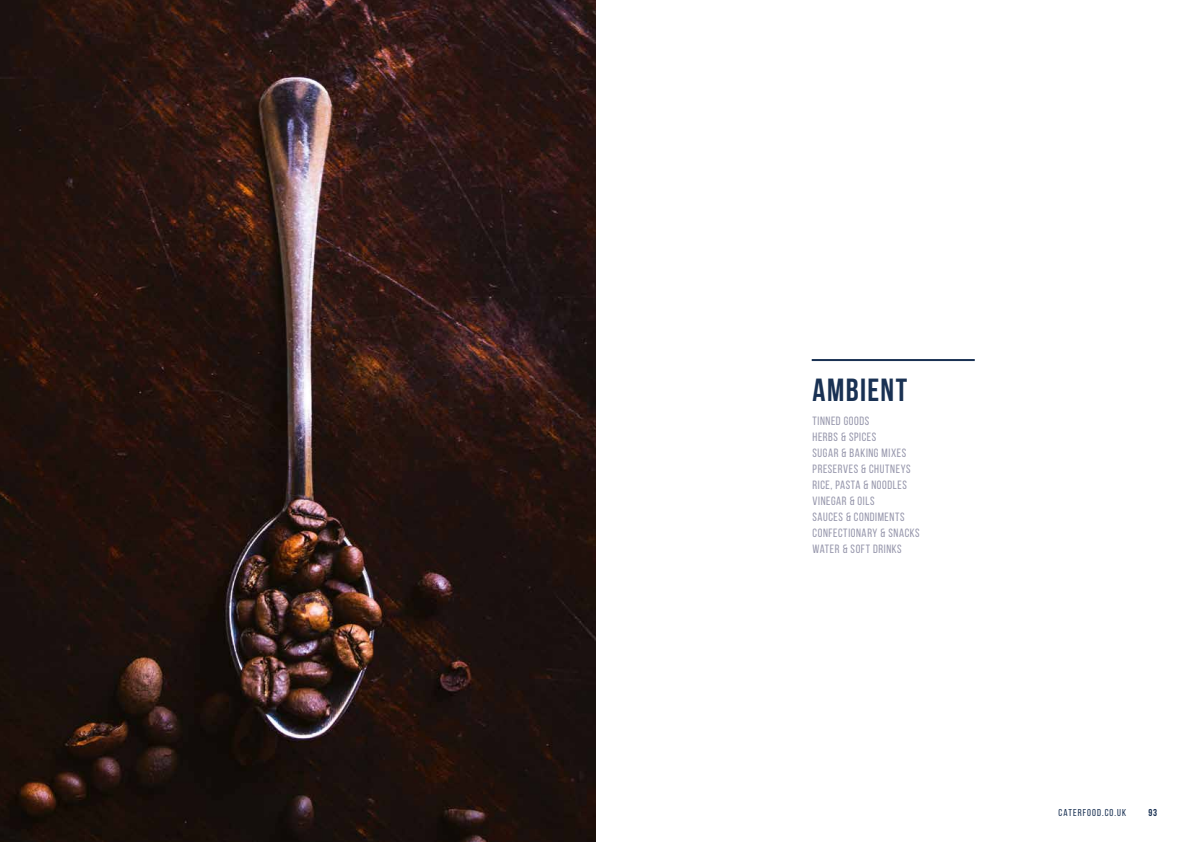
<style>
.page{position:relative;width:1191px;height:842px;background:#fff}
.page>*{position:absolute;margin:0;border:0;box-sizing:border-box;transform-origin:0 0}
.t1{font:700 32px "Bebas Neue";letter-spacing:.04em;color:#193153}
.t2{font:12px/16px "Bebas Neue";letter-spacing:.05em;color:#9898ad}
.t3{font:10px "Bebas Neue";letter-spacing:.105em;color:#193153}
.t4{font:700 10px "Bebas Neue";color:#193153}
</style>
<div class="page">
<hr style="left:811px;top:359px;width:163px;height:2px;background:#193153">
<img style="left:0;top:0;width:595px;height:842px">
<h1 class="t1" style="left:812px;top:373px;width:96px">AMBIENT</h1>
<p class="t2" style="left:812px;top:413px;width:109px">TINNED GOODS<br>HERBS &amp; SPICES<br>SUGAR &amp; BAKING MIXES<br>PRESERVES &amp; CHUTNEYS<br>RICE, PASTA &amp; NOODLES<br>VINEGAR &amp; OILS<br>SAUCES &amp; CONDIMENTS<br>CONFECTIONARY &amp; SNACKS<br>WATER &amp; SOFT DRINKS</p>
<p class="t3" style="left:1058px;top:808px;width:69px">CATERFOOD.CO.UK</p>
<p class="t4" style="left:1148px;top:807px;width:10px">93</p>
</div>
